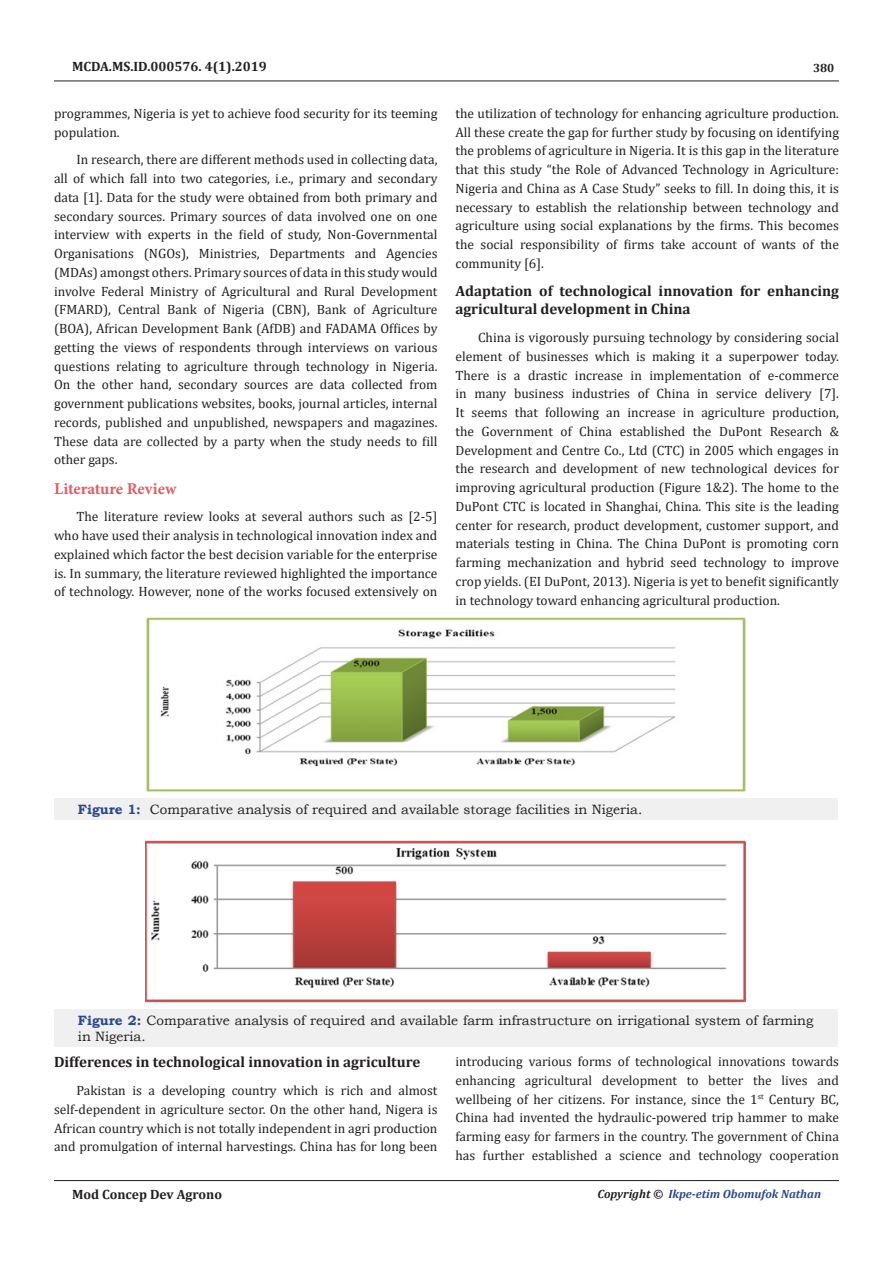
<style>
.page{position:relative;width:893px;height:1263px;background:#fff}
.page>*{position:absolute;margin:0;border:0;box-sizing:border-box;transform-origin:0 0}
.t1{font:700 16.5px "Minion Pro";color:#e65960}
.List_Paragraph{font:700 15px/18.8px "Cambria";color:#231f20}
.List_Paragraph-2{font:13.5px/18.8px "Cambria";color:#231f20;text-align:justify}
.t2{font:13.5px/16.2px "Bookman Old Style";color:#231f20}
.t3{font:700 13.5px "Cambria";color:#231f20}
.t4{font:italic 700 12px "Cambria";color:#2a4791}
.t5{font:700 12px "Cambria";color:#231f20}
.s1{font-weight:700;color:#2a4791}
.s2{color:#231f20}
</style>
<div class="page">
<hr style="left:54px;top:81px;width:785px;height:1px;background:#231f20">
<hr style="left:54px;top:1180px;width:785px;height:1px;background:#231f20">
<div style="left:54px;top:798px;width:783px;height:22px;background:#f0f0f0"></div>
<img style="left:146px;top:617px;width:600px;height:175px">
<div style="left:54px;top:1009px;width:783px;height:38px;background:#f0f0f0"></div>
<img style="left:146px;top:841px;width:600px;height:162px">
<p class="t3" style="left:72px;top:56px;width:196px">MCDA.MS.ID.000576. 4(1).2019</p>
<p class="List_Paragraph-2" style="left:54px;top:104px;width:385px">programmes, Nigeria is yet to achieve food security for its teeming population.</p>
<p class="List_Paragraph-2" style="left:54px;top:150px;width:385px;text-indent:22px">In research, there are different methods used in collecting data, all of which fall into two categories, i.e., primary and secondary data [1]. Data for the study were obtained from both primary and secondary sources. Primary sources of data involved one on one interview with experts in the field of study, Non-Governmental Organisations (NGOs), Ministries, Departments and Agencies (MDAs) amongst others. Primary sources of data in this study would involve Federal Ministry of Agricultural and Rural Development (FMARD), Central Bank of Nigeria (CBN), Bank of Agriculture (BOA), African Development Bank (AfDB) and FADAMA Offices by getting the views of respondents through interviews on various questions relating to agriculture through technology in Nigeria.<br>On the other hand, secondary sources are data collected from government publications websites, books, journal articles, internal records, published and unpublished, newspapers and magazines.<br>These data are collected by a party when the study needs to fill other gaps.</p>
<p class="t1" style="left:54px;top:477px;width:124px">Literature Review</p>
<p class="List_Paragraph-2" style="left:54px;top:507px;width:385px;text-indent:22px">The literature review looks at several authors such as [2-5] who have used their analysis in technological innovation index and explained which factor the best decision variable for the enterprise is. In summary, the literature reviewed highlighted the importance of technology. However, none of the works focused extensively on</p>
<p class="t5" style="left:813px;top:60px;width:23px">380</p>
<p class="List_Paragraph-2" style="left:455px;top:104px;width:385px">the utilization of technology for enhancing agriculture production.<br>All these create the gap for further study by focusing on identifying the problems of agriculture in Nigeria. It is this gap in the literature that this study “the Role of Advanced Technology in Agriculture:<br>Nigeria and China as A Case Study” seeks to fill. In doing this, it is necessary to establish the relationship between technology and agriculture using social explanations by the firms. This becomes the social responsibility of firms take account of wants of the community [6].</p>
<p class="List_Paragraph" style="left:455px;top:281px;width:385px">Adaptation of technological innovation for enhancing agricultural development in China</p>
<p class="List_Paragraph-2" style="left:455px;top:328px;width:385px;text-indent:22px">China is vigorously pursuing technology by considering social element of businesses which is making it a superpower today.<br>There is a drastic increase in implementation of e-commerce in many business industries of China in service delivery [7].<br>It seems that following an increase in agriculture production, the Government of China established the DuPont Research &amp; Development and Centre Co., Ltd (CTC) in 2005 which engages in the research and development of new technological devices for improving agricultural production (Figure 1&amp;2). The home to the DuPont CTC is located in Shanghai, China. This site is the leading center for research, product development, customer support, and materials testing in China. The China DuPont is promoting corn farming mechanization and hybrid seed technology to improve crop yields. (EI DuPont, 2013). Nigeria is yet to benefit significantly in technology toward enhancing agricultural production.</p>
<p class="t2" style="left:78px;top:801px;width:566px"><span class="s1">Figure 1:</span> Comparative analysis of required and available storage facilities in Nigeria.</p>
<p class="t2" style="left:78px;top:1012px;width:737px"><span class="s1">Figure 2:</span> Comparative analysis of required and available farm infrastructure on irrigational system of farming in Nigeria.</p>
<p class="List_Paragraph" style="left:54px;top:1052px;width:368px">Differences in technological innovation in agriculture</p>
<p class="List_Paragraph-2" style="left:54px;top:1081px;width:385px;text-indent:22px">Pakistan is a developing country which is rich and almost self-dependent in agriculture sector. On the other hand, Nigera is African country which is not totally independent in agri production and promulgation of internal harvestings. China has for long been</p>
<p class="List_Paragraph-2" style="left:455px;top:1052px;width:385px">introducing various forms of technological innovations towards enhancing agricultural development to better the lives and wellbeing of her citizens. For instance, since the 1<sup>st</sup> Century BC, China had invented the hydraulic-powered trip hammer to make farming easy for farmers in the country. The government of China has further established a science and technology cooperation</p>
<p class="t3" style="left:72px;top:1185px;width:152px">Mod Concep Dev Agrono</p>
<p class="t4" style="left:598px;top:1185px;width:225px"><span class="s2">Copyright ©</span> Ikpe-etim Obomufok Nathan</p>
</div>
